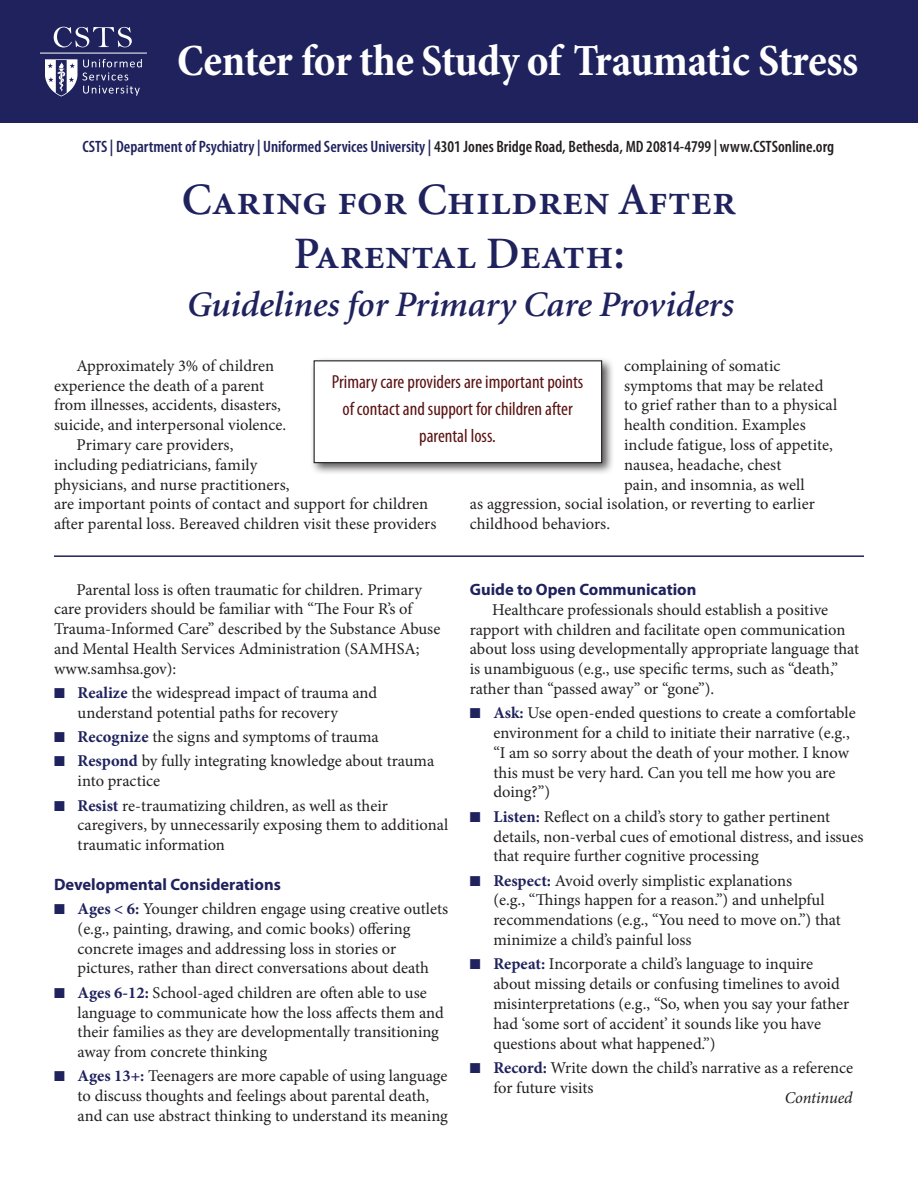
<style>
.page{position:relative;width:918px;height:1188px;background:#fff}
.page>*{position:absolute;margin:0;border:0;box-sizing:border-box;transform-origin:0 0}
.t1{font:45px "Minion Semibold SC";color:#1f225d}
.Subhead_2{font:700 condensed 45px "Minion Pro";letter-spacing:-.015em;color:#fff}
.h1_sub{font:italic 600 36px "Minion";color:#1f225d}
.PQ_centered{font:condensed 18.9px/27px "Myriad Pro";color:#5b1212;text-align:center}
.text{font:16.5px/19.8px "Minion Pro";color:#231f20}
.text-2{font:600 condensed 16.5px "Myriad Pro";color:#231f20}
.t2{font:700 16.5px "Myriad Pro";color:#1f225d}
.text-3{font:italic 16.5px "Minion Pro";letter-spacing:-.01em;color:#231f20}
.s1{color:#1f225d}
.s2{font-weight:700;color:#1f225d}
</style>
<div class="page">
<div style="left:310px;top:357px;width:305px;height:119px;background:#231f20;opacity:.75"></div>
<div style="left:314px;top:361px;width:288px;height:102px;background:#fff"></div>
<div style="left:314px;top:360px;width:288px;height:103px;border:1px solid #231f20"></div>
<div style="left:0;top:0;width:918px;height:123px;background:#1f225d"></div>
<svg style="left:83px;top:59px;width:59px;height:37px"></svg>
<svg style="left:45px;top:59px;width:32px;height:38px"></svg>
<hr style="left:40px;top:53px;width:107px;height:1px;background:#fff">
<svg style="left:54px;top:27px;width:78px;height:20px"></svg>
<hr style="left:54px;top:555px;width:810px;height:2px;background:#1f225d">
<p class="Subhead_2" style="left:177px;top:30px;width:683px">Center for the Study of Traumatic Stress</p>
<p class="text-2" style="left:82px;top:138px;width:753px"><span class="s1">CSTS | Department of Psychiatry | Uniformed Services University |</span> 4301 Jones Bridge Road, Bethesda, MD 20814-4799 | www.CSTSonline.org</p>
<p class="t1" style="left:182px;top:177px;width:556px">Caring for Children After</p>
<p class="t1" style="left:294px;top:231px;width:332px">Parental Death:</p>
<p class="h1_sub" style="left:186px;top:287px;width:548px">Guidelines for Primary Care Providers</p>
<p class="text" style="left:54px;top:356px;width:234px;text-indent:22px">Approximately 3% of children experience the death of a parent from illnesses, accidents, disasters, suicide, and interpersonal violence.</p>
<p class="text" style="left:54px;top:435px;width:384px;text-indent:22px">Primary care providers,<br>including pediatricians, family<br>physicians, and nurse practitioners,<br>are important points of contact and support for children after parental loss. Bereaved children visit these providers</p>
<p class="text" style="left:624px;top:356px;width:158px">complaining of somatic</p>
<p class="text" style="left:624px;top:376px;width:201px">symptoms that may be related</p>
<p class="text" style="left:624px;top:395px;width:215px">to grief rather than to a physical</p>
<p class="text" style="left:624px;top:415px;width:183px">health condition. Examples</p>
<p class="text" style="left:624px;top:435px;width:210px">include fatigue, loss of appetite,</p>
<p class="text" style="left:624px;top:455px;width:159px">nausea, headache, chest</p>
<p class="text" style="left:624px;top:475px;width:182px">pain, and insomnia, as well</p>
<p class="text" style="left:470px;top:494px;width:347px">as aggression, social isolation, or reverting to earlier</p>
<p class="text" style="left:470px;top:514px;width:142px">childhood behaviors.</p>
<p class="PQ_centered" style="left:332px;top:368px;width:253px">Primary care providers are important points of contact and support for children after parental loss.</p>
<p class="text" style="left:54px;top:580px;width:388px;text-indent:22px">Parental loss is often traumatic for children. Primary care providers should be familiar with “The Four R’s of Trauma-Informed Care” described by the Substance Abuse and Mental Health Services Administration (SAMHSA; www.samhsa.gov):</p>
<p class="text" style="left:78px;top:683px;width:301px;text-indent:-24px"><span class="s1">■</span> <span class="s2">Realize</span> the widespread impact of trauma and understand potential paths for recovery</p>
<p class="text" style="left:54px;top:727px;width:326px"><span class="s1">■</span> <span class="s2">Recognize</span> the signs and symptoms of trauma</p>
<p class="text" style="left:78px;top:751px;width:358px;text-indent:-24px"><span class="s1">■</span> <span class="s2">Respond</span> by fully integrating knowledge about trauma into practice</p>
<p class="text" style="left:78px;top:796px;width:372px;text-indent:-24px"><span class="s1">■</span> <span class="s2">Resist</span> re-traumatizing children, as well as their caregivers, by unnecessarily exposing them to additional traumatic information</p>
<p class="t2" style="left:54px;top:875px;width:228px">Developmental Considerations</p>
<p class="text" style="left:78px;top:899px;width:372px;text-indent:-24px"><span class="s1">■</span> <span class="s2">Ages &lt; 6:</span> Younger children engage using creative outlets (e.g., painting, drawing, and comic books) offering concrete images and addressing loss in stories or pictures, rather than direct conversations about death</p>
<p class="text" style="left:78px;top:983px;width:368px;text-indent:-24px"><span class="s1">■</span> <span class="s2">Ages 6-12:</span> School-aged children are often able to use language to communicate how the loss affects them and their families as they are developmentally transitioning away from concrete thinking</p>
<p class="text" style="left:78px;top:1066px;width:372px;text-indent:-24px"><span class="s1">■</span> <span class="s2">Ages 13+:</span> Teenagers are more capable of using language to discuss thoughts and feelings about parental death, and can use abstract thinking to understand its meaning</p>
<p class="t2" style="left:470px;top:580px;width:228px">Guide to Open Communication</p>
<p class="text" style="left:470px;top:600px;width:391px;text-indent:22px">Healthcare professionals should establish a positive rapport with children and facilitate open communication about loss using developmentally appropriate language that is unambiguous (e.g., use specific terms, such as “death,” rather than “passed away” or “gone”).</p>
<p class="text" style="left:493px;top:703px;width:364px;text-indent:-24px"><span class="s1">■</span> <span class="s2">Ask:</span> Use open-ended questions to create a comfortable environment for a child to initiate their narrative (e.g., “I am so sorry about the death of your mother. I know this must be very hard. Can you tell me how you are doing?”)</p>
<p class="text" style="left:493px;top:807px;width:372px;text-indent:-24px"><span class="s1">■</span> <span class="s2">Listen:</span> Reflect on a child’s story to gather pertinent details, non-verbal cues of emotional distress, and issues that require further cognitive processing</p>
<p class="text" style="left:493px;top:871px;width:349px;text-indent:-24px"><span class="s1">■</span> <span class="s2">Respect:</span> Avoid overly simplistic explanations<br>(e.g., “Things happen for a reason.”) and unhelpful recommendations (e.g., “You need to move on.”) that minimize a child’s painful loss</p>
<p class="text" style="left:493px;top:954px;width:357px;text-indent:-24px"><span class="s1">■</span> <span class="s2">Repeat:</span> Incorporate a child’s language to inquire about missing details or confusing timelines to avoid misinterpretations (e.g., “So, when you say your father had ‘some sort of accident’ it sounds like you have questions about what happened.”)</p>
<p class="text" style="left:493px;top:1058px;width:361px;text-indent:-24px"><span class="s1">■</span> <span class="s2">Record:</span> Write down the child’s narrative as a reference for future visits</p>
<p class="text-3" style="left:785px;top:1088px;width:69px">Continued</p>
</div>
